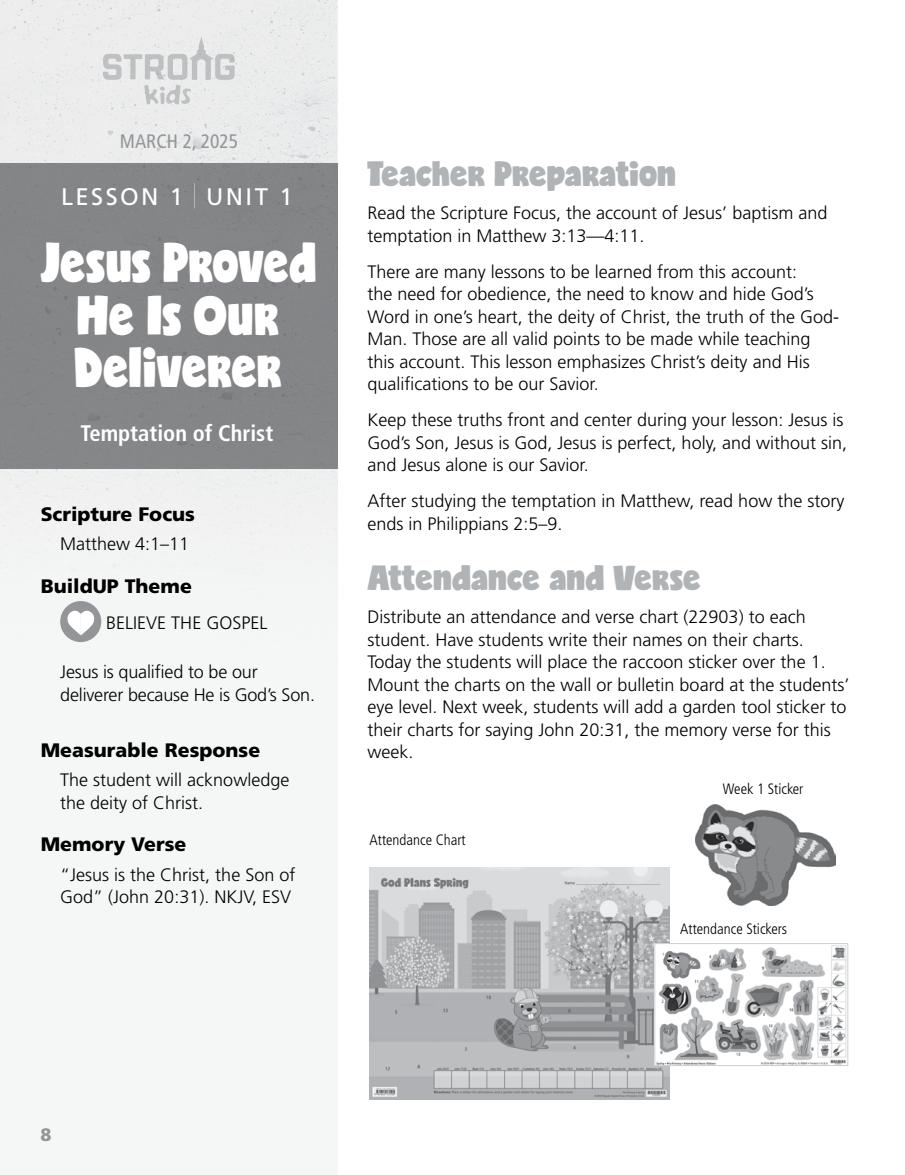
<style>
.page{position:relative;width:905px;height:1175px;background:#fff}
.page>*{position:absolute;margin:0;border:0;box-sizing:border-box;transform-origin:0 0}
.t1{font:52.5px/52.5px "Candy";color:#fff;text-align:center;scale:.9 1}
.t2{font:33px "Candy";color:#b1b4b6}
.t3{font:24px "Frutiger LT Std";letter-spacing:.1em;color:#fff}
.t4{font:700 condensed 22.5px "Frutiger LT Std";color:#fff}
.t5{font:900 19.5px "Frutiger LT Std";color:#000}
.t6{font:condensed 19.5px "Frutiger LT Std";color:#939598}
.t7{font:300 18px/22.5px "Frutiger LT Std";color:#000}
.t8{font:900 18px "Frutiger LT Std";color:#939598}
.t9{font:300 condensed 15px "Frutiger LT Std";color:#000}
.s1{font-weight:300;font-stretch:condensed;font-size:24.9px}
</style>
<div class="page">
<img style="left:0;top:0;width:338px;height:667px">
<img style="left:190px;top:37px;width:23px;height:43px">
<img style="left:103px;top:54px;width:19px;height:26px">
<img style="left:124px;top:54px;width:18px;height:25px">
<img style="left:145px;top:54px;width:19px;height:25px">
<img style="left:167px;top:54px;width:20px;height:26px">
<img style="left:215px;top:54px;width:20px;height:26px">
<img style="left:144px;top:85px;width:14px;height:19px">
<img style="left:181px;top:88px;width:10px;height:16px">
<svg style="left:160px;top:87px;width:5px;height:17px"></svg>
<img style="left:165px;top:85px;width:16px;height:19px">
<img style="left:369px;top:867px;width:301px;height:232px">
<svg style="left:654px;top:943px;width:194px;height:123px"></svg>
<img style="left:695px;top:804px;width:140px;height:101px">
<div style="left:60px;top:601px;width:41px;height:41px;background:#939598;border-radius:50%"></div>
<svg style="left:67px;top:610px;width:28px;height:25px"></svg>
<p class="t6" style="left:120px;top:130px;width:120px">MARCH 2, 2025</p>
<h3 class="t3" style="left:61px;top:182px;width:233px">LESSON 1 <span class="s1">|</span> UNIT 1</h3>
<h1 class="t1" style="left:41px;top:239px;width:308px">Jesus Proved<br>He Is Our<br>Deliverer</h1>
<p class="t4" style="left:80px;top:419px;width:194px">Temptation of Christ</p>
<p class="t5" style="left:41px;top:502px;width:156px">Scripture Focus</p>
<p class="t7" style="left:60px;top:532px;width:131px">Matthew 4:1–11</p>
<p class="t5" style="left:41px;top:574px;width:153px">BuildUP Theme</p>
<p class="t7" style="left:106px;top:611px;width:162px">BELIEVE THE GOSPEL</p>
<p class="t7" style="left:60px;top:661px;width:256px">Jesus is qualified to be our deliverer because He is God’s Son.</p>
<p class="t5" style="left:41px;top:738px;width:221px">Measurable Response</p>
<p class="t7" style="left:60px;top:769px;width:231px">The student will acknowledge the deity of Christ.</p>
<p class="t5" style="left:41px;top:832px;width:147px">Memory Verse</p>
<p class="t7" style="left:60px;top:863px;width:237px">“Jesus is the Christ, the Son of<br>God” (John 20:31). NKJV, ESV</p>
<h2 class="t2" style="left:367px;top:159px;width:310px">Teacher Preparation</h2>
<p class="t7" style="left:367px;top:202px;width:461px">Read the Scripture Focus, the account of Jesus’ baptism and temptation in Matthew 3:13—4:11.</p>
<p class="t7" style="left:367px;top:260px;width:473px">There are many lessons to be learned from this account:<br>the need for obedience, the need to know and hide God’s Word in one’s heart, the deity of Christ, the truth of the God-Man. Those are all valid points to be made while teaching this account. This lesson emphasizes Christ’s deity and His qualifications to be our Savior.</p>
<p class="t7" style="left:367px;top:409px;width:481px">Keep these truths front and center during your lesson: Jesus is<br>God’s Son, Jesus is God, Jesus is perfect, holy, and without sin, and Jesus alone is our Savior.</p>
<p class="t7" style="left:367px;top:490px;width:478px">After studying the temptation in Matthew, read how the story ends in Philippians 2:5–9.</p>
<h2 class="t2" style="left:367px;top:563px;width:335px">Attendance and Verse</h2>
<p class="t7" style="left:367px;top:606px;width:483px">Distribute an attendance and verse chart (22903) to each student. Have students write their names on their charts.<br>Today the students will place the raccoon sticker over the 1.<br>Mount the charts on the wall or bulletin board at the students’ eye level. Next week, students will add a garden tool sticker to their charts for saying John 20:31, the memory verse for this week.</p>
<p class="t9" style="left:369px;top:831px;width:98px">Attendance Chart</p>
<p class="t9" style="left:723px;top:780px;width:82px">Week 1 Sticker</p>
<p class="t9" style="left:680px;top:919px;width:108px">Attendance Stickers</p>
<p class="t8" style="left:40px;top:1124px;width:13px">8</p>
</div>
